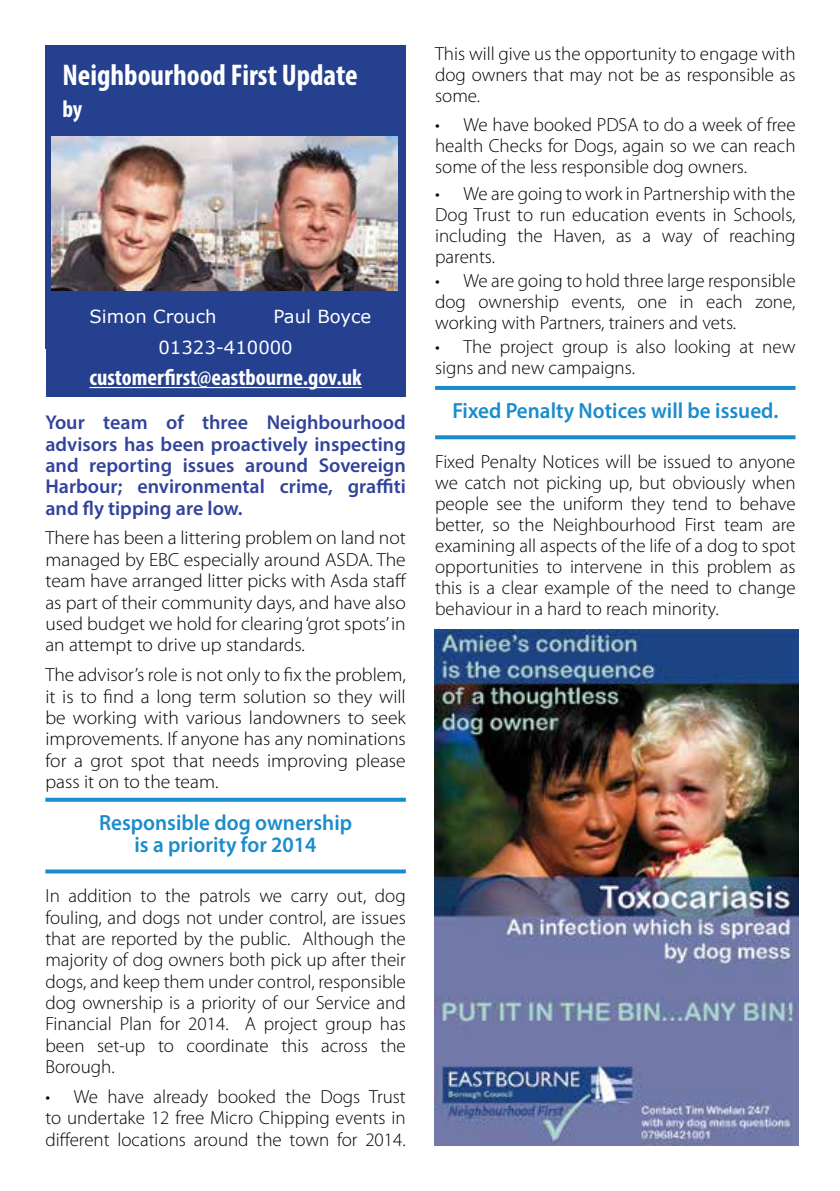
<style>
.page{position:relative;width:840px;height:1191px;background:#fff}
.page>*{position:absolute;margin:0;border:0;box-sizing:border-box;transform-origin:0 0}
.t1{font:700 condensed 30px "Myriad Pro";color:#fff}
.t2{font:700 condensed 24px "Myriad Pro";color:#fff}
.t3{font:700 condensed 23px "Myriad Pro";color:#fff}
.t4{font:600 22px/22.4px "Myriad Pro";color:#1a8ccc;text-align:center;scale:.96 1}
.t5{font:600 20px/21.4px "Myriad Pro";color:#32439b;text-align:justify}
.t6{font:300 19px/21.4px "Myriad Pro";color:#000;text-align:justify}
.t7{font:18px/31.4px "Verdana";color:#fff}
</style>
<div class="page">
<div style="left:45px;top:45px;width:360px;height:303px;background:#25408f"></div>
<div style="left:46px;top:298px;width:359px;height:98px;background:#25408f"></div>
<hr style="left:89px;top:387px;width:272px;height:1px;background:#fff">
<img style="left:51px;top:137px;width:346px;height:154px">
<svg style="left:45px;top:797px;width:360px;height:4px"></svg>
<svg style="left:45px;top:869px;width:360px;height:4px"></svg>
<svg style="left:435px;top:386px;width:360px;height:4px"></svg>
<svg style="left:435px;top:435px;width:360px;height:4px"></svg>
<img style="left:434px;top:629px;width:363px;height:516px">
<h1 class="t1" style="left:62px;top:56px;width:297px">Neighbourhood First Update</h1>
<p class="t2" style="left:62px;top:94px;width:21px">by</p>
<p class="t7" style="left:158px;top:300px;width:214px;text-indent:115px">Paul Boyce<br>01323-410000</p>
<p class="t3" style="left:89px;top:363px;width:273px">customerfirst@eastbourne.gov.uk</p>
<p class="t5" style="left:45px;top:411px;width:362px">Your team of three Neighbourhood advisors has been proactively inspecting and reporting issues around Sovereign Harbour; environmental crime, graffiti and fly tipping are low.</p>
<p class="t6" style="left:45px;top:527px;width:363px">There has been a littering problem on land not managed by EBC especially around ASDA. The team have arranged litter picks with Asda staff as part of their community days, and have also used budget we hold for clearing ‘grot spots’ in an attempt to drive up standards.</p>
<p class="t6" style="left:45px;top:664px;width:362px">The advisor’s role is not only to fix the problem, it is to find a long term solution so they will be working with various landowners to seek improvements. If anyone has any nominations for a grot spot that needs improving please pass it on to the team.</p>
<p class="t4" style="left:99px;top:811px;width:265px">Responsible dog ownership is a priority for 2014</p>
<p class="t6" style="left:45px;top:885px;width:362px">In addition to the patrols we carry out, dog fouling, and dogs not under control, are issues that are reported by the public. Although the majority of dog owners both pick up after their dogs, and keep them under control, responsible dog ownership is a priority of our Service and Financial Plan for 2014. A project group has been set-up to coordinate this across the Borough.</p>
<p class="t6" style="left:45px;top:1085px;width:362px">• We have already booked the Dogs Trust to undertake 12 free Micro Chipping events in different locations around the town for 2014.</p>
<p class="t7" style="left:90px;top:300px;width:128px">Simon Crouch</p>
<p class="t6" style="left:435px;top:43px;width:362px">This will give us the opportunity to engage with dog owners that may not be as responsible as some.</p>
<p class="t6" style="left:435px;top:114px;width:362px">• We have booked PDSA to do a week of free health Checks for Dogs, again so we can reach some of the less responsible dog owners.</p>
<p class="t6" style="left:435px;top:183px;width:362px">• We are going to work in Partnership with the Dog Trust to run education events in Schools, including the Haven, as a way of reaching parents.</p>
<p class="t6" style="left:435px;top:270px;width:362px">• We are going to hold three large responsible dog ownership events, one in each zone, working with Partners, trainers and vets.</p>
<p class="t6" style="left:435px;top:335px;width:361px">• The project group is also looking at new signs and new campaigns.</p>
<p class="t4" style="left:452px;top:399px;width:341px">Fixed Penalty Notices will be issued.</p>
<p class="t6" style="left:435px;top:450px;width:362px">Fixed Penalty Notices will be issued to anyone we catch not picking up, but obviously when people see the uniform they tend to behave better, so the Neighbourhood First team are examining all aspects of the life of a dog to spot opportunities to intervene in this problem as this is a clear example of the need to change behaviour in a hard to reach minority.</p>
</div>
